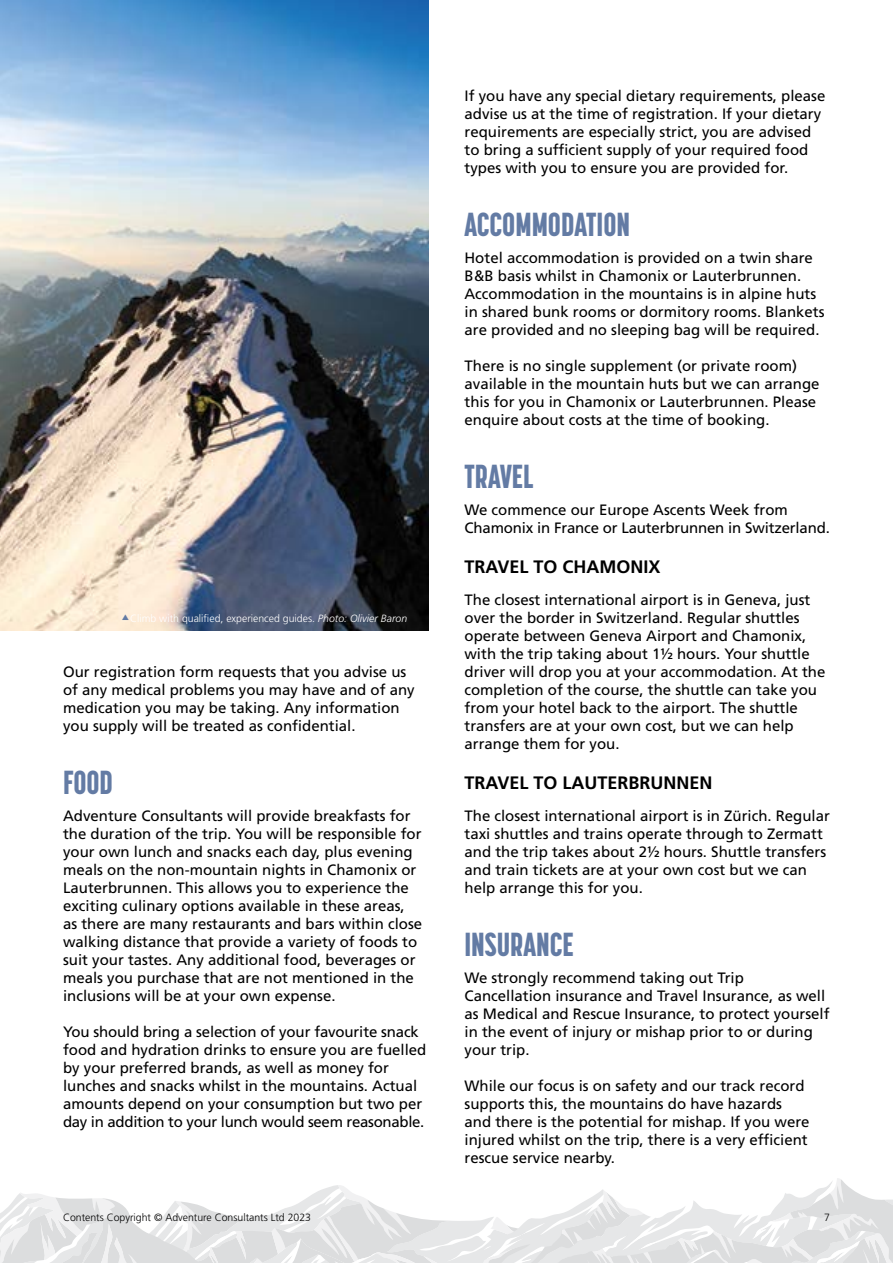
<style>
.page{position:relative;width:893px;height:1263px;background:#fff}
.page>*{position:absolute;margin:0;border:0;box-sizing:border-box;transform-origin:0 0}
.t1{font:800 33px "Korolev Compressed";color:#637ba4}
.t2{font:700 18px "Frutiger LT Std";color:#000}
.t3{font:15px/18px "Frutiger LT Std";color:#000}
.t4{font:300 10.5px "Frutiger LT Std";color:#fff}
.t5{font:300 10.5px "Frutiger LT Std";color:#000}
.s1{font-style:italic}
</style>
<div class="page">
<svg style="left:0;top:1178px;width:893px;height:85px"></svg>
<img style="left:0;top:0;width:428px;height:630px">
<svg style="left:122px;top:615px;width:7px;height:5px"></svg>
<p class="t4" style="left:130px;top:612px;width:279px">Climb with qualified, experienced guides. <span class="s1">Photo: Olivier Baron</span></p>
<p class="t3" style="left:63px;top:663px;width:353px">Our registration form requests that you advise us of any medical problems you may have and of any medication you may be taking. Any information you supply will be treated as confidential.</p>
<h1 class="t1" style="left:63px;top:763px;width:51px">FOOD</h1>
<p class="t3" style="left:63px;top:807px;width:361px">Adventure Consultants will provide breakfasts for the duration of the trip. You will be responsible for your own lunch and snacks each day, plus evening meals on the non-mountain nights in Chamonix or Lauterbrunnen. This allows you to experience the exciting culinary options available in these areas, as there are many restaurants and bars within close walking distance that provide a variety of foods to suit your tastes. Any additional food, beverages or meals you purchase that are not mentioned in the inclusions will be at your own expense.</p>
<p class="t3" style="left:63px;top:1023px;width:365px">You should bring a selection of your favourite snack food and hydration drinks to ensure you are fuelled by your preferred brands, as well as money for lunches and snacks whilst in the mountains. Actual amounts depend on your consumption but two per day in addition to your lunch would seem reasonable.</p>
<p class="t3" style="left:464px;top:87px;width:362px">If you have any special dietary requirements, please advise us at the time of registration. If your dietary requirements are especially strict, you are advised to bring a sufficient supply of your required food types with you to ensure you are provided for.</p>
<h1 class="t1" style="left:464px;top:205px;width:167px">ACCOMMODATION</h1>
<p class="t3" style="left:464px;top:249px;width:362px">Hotel accommodation is provided on a twin share B&amp;B basis whilst in Chamonix or Lauterbrunnen.<br>Accommodation in the mountains is in alpine huts in shared bunk rooms or dormitory rooms. Blankets are provided and no sleeping bag will be required.</p>
<p class="t3" style="left:464px;top:357px;width:357px">There is no single supplement (or private room) available in the mountain huts but we can arrange this for you in Chamonix or Lauterbrunnen. Please enquire about costs at the time of booking.</p>
<h1 class="t1" style="left:464px;top:457px;width:70px">TRAVEL</h1>
<p class="t3" style="left:464px;top:501px;width:367px">We commence our Europe Ascents Week from<br>Chamonix in France or Lauterbrunnen in Switzerland.</p>
<p class="t2" style="left:464px;top:556px;width:198px">TRAVEL TO CHAMONIX</p>
<p class="t3" style="left:464px;top:591px;width:362px">The closest international airport is in Geneva, just over the border in Switzerland. Regular shuttles operate between Geneva Airport and Chamonix, with the trip taking about 1½ hours. Your shuttle driver will drop you at your accommodation. At the completion of the course, the shuttle can take you from your hotel back to the airport. The shuttle transfers are at your own cost, but we can help arrange them for you.</p>
<p class="t2" style="left:464px;top:772px;width:250px">TRAVEL TO LAUTERBRUNNEN</p>
<p class="t3" style="left:464px;top:807px;width:367px">The closest international airport is in Zürich. Regular taxi shuttles and trains operate through to Zermatt and the trip takes about 2½ hours. Shuttle transfers and train tickets are at your own cost but we can help arrange this for you.</p>
<h1 class="t1" style="left:464px;top:925px;width:111px">INSURANCE</h1>
<p class="t3" style="left:464px;top:969px;width:367px">We strongly recommend taking out Trip Cancellation insurance and Travel Insurance, as well as Medical and Rescue Insurance, to protect yourself in the event of injury or mishap prior to or during your trip.</p>
<p class="t3" style="left:464px;top:1077px;width:347px">While our focus is on safety and our track record supports this, the mountains do have hazards and there is the potential for mishap. If you were injured whilst on the trip, there is a very efficient rescue service nearby.</p>
<p class="t5" style="left:63px;top:1211px;width:250px">Contents Copyright © Adventure Consultants Ltd 2023</p>
<p class="t5" style="left:824px;top:1211px;width:7px">7</p>
</div>
